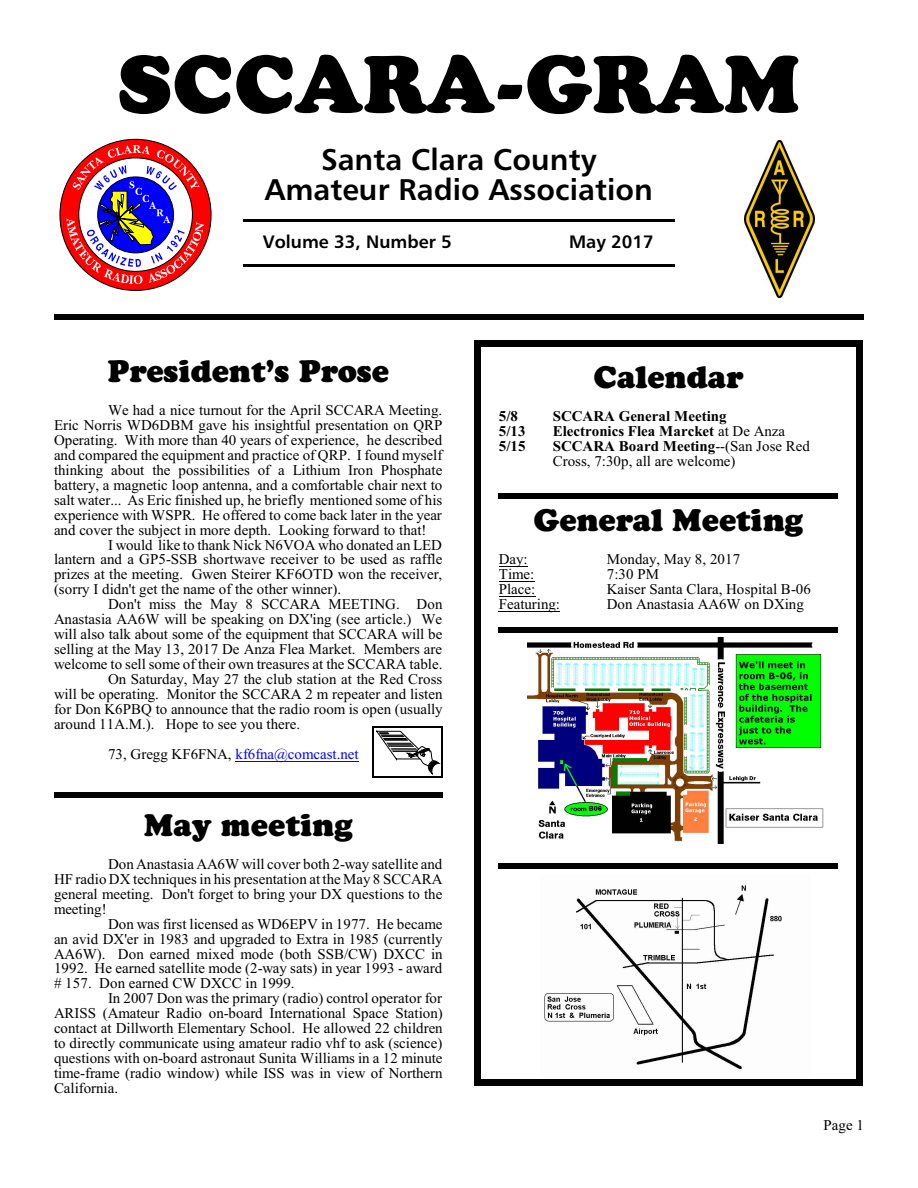
<style>
.page{position:relative;width:918px;height:1188px;background:#fff}
.page>*{position:absolute;margin:0;border:0;box-sizing:border-box;transform-origin:0 0}
.t1{font:78px "Cooper BT Black Headline";color:#000}
.t2{font:30px/30px "Humanist 777 BT Roman B,Bold";color:#000;text-align:center}
.t3{font:30px "Cooper BT Black Headline";color:#000}
.t4{font:900 30px "Cooper BT";color:#000}
.t5{font:18px "Humanist 777 BT Roman B,Bold";color:#000}
.t6{font:15px/15px "Times New Roman";color:#000;text-align:justify}
.t7{font:700 15px "Times New Roman";color:#000}
.t8{font:15px "Times New Roman";color:#00f}
.s1{color:#000}
.s2{font-weight:400}
.s3{font-weight:700}
</style>
<div class="page">
<svg style="left:499px;top:566px;width:29px;height:1px"></svg>
<hr style="left:499px;top:581px;width:35px;height:1px;background:#000">
<hr style="left:499px;top:596px;width:37px;height:1px;background:#000">
<hr style="left:499px;top:611px;width:61px;height:1px;background:#000">
<div style="left:499px;top:494px;width:339px;height:5px;background:#000"></div>
<div style="left:499px;top:628px;width:339px;height:5px;background:#000"></div>
<div style="left:499px;top:864px;width:339px;height:5px;background:#000"></div>
<div style="left:474px;top:341px;width:7px;height:744px;background:#000"></div>
<div style="left:856px;top:341px;width:7px;height:744px;background:#000"></div>
<div style="left:474px;top:341px;width:389px;height:6px;background:#000"></div>
<div style="left:474px;top:1079px;width:389px;height:6px;background:#000"></div>
<img style="left:527px;top:637px;width:297px;height:207px">
<img style="left:544px;top:885px;width:238px;height:184px">
<hr style="left:236px;top:761px;width:123px;height:1px;background:#00f">
<svg style="left:377px;top:731px;width:62px;height:43px"></svg>
<hr style="left:373px;top:726px;width:1px;height:51px;background:#000">
<hr style="left:441px;top:726px;width:2px;height:51px;background:#000">
<hr style="left:373px;top:726px;width:69px;height:2px;background:#000">
<hr style="left:373px;top:776px;width:69px;height:2px;background:#000">
<hr style="left:243px;top:219px;width:432px;height:3px;background:#000">
<hr style="left:243px;top:264px;width:432px;height:3px;background:#000">
<div style="left:54px;top:315px;width:810px;height:5px;background:#000"></div>
<div style="left:54px;top:793px;width:389px;height:5px;background:#000"></div>
<img style="left:744px;top:140px;width:70px;height:157px">
<svg style="left:60px;top:139px;width:151px;height:151px"></svg>
<h1 class="t1" style="left:118px;top:53px;width:684px">SCCARA-GRAM</h1>
<h2 class="t2" style="left:265px;top:147px;width:390px">Santa Clara County<br>Amateur Radio Association</h2>
<p class="t5" style="left:263px;top:234px;width:191px">Volume 33, Number 5</p>
<p class="t5" style="left:569px;top:234px;width:86px">May 2017</p>
<h2 class="t3" style="left:108px;top:359px;width:283px">President’s Prose</h2>
<p class="t6" style="left:54px;top:404px;width:390px;text-indent:54px">We had a nice turnout for the April SCCARA Meeting.<br>Eric Norris WD6DBM gave his insightful presentation on QRP Operating. With more than 40 years of experience, he described and compared the equipment and practice of QRP. I found myself thinking about the possibilities of a Lithium Iron Phosphate battery, a magnetic loop antenna, and a comfortable chair next to salt water... As Eric finished up, he briefly mentioned some of his experience with WSPR. He offered to come back later in the year and cover the subject in more depth. Looking forward to that!</p>
<p class="t6" style="left:54px;top:538px;width:390px;text-indent:54px">I would like to thank Nick N6VOA who donated an LED lantern and a GP5-SSB shortwave receiver to be used as raffle prizes at the meeting. Gwen Steirer KF6OTD won the receiver, (sorry I didn't get the name of the other winner).</p>
<p class="t6" style="left:108px;top:598px;width:336px">Don't miss the May 8 SCCARA MEETING. Don</p>
<p class="t6" style="left:54px;top:613px;width:390px">Anastasia AA6W will be speaking on DX'ing (see article.) We</p>
<p class="t6" style="left:54px;top:628px;width:390px">will also talk about some of the equipment that SCCARA will be</p>
<p class="t6" style="left:54px;top:643px;width:390px">selling at the May 13, 2017 De Anza Flea Market. Members are</p>
<p class="t6" style="left:54px;top:658px;width:390px">welcome to sell some of their own treasures at the SCCARA table.</p>
<p class="t6" style="left:108px;top:673px;width:336px">On Saturday, May 27 the club station at the Red Cross</p>
<p class="t6" style="left:54px;top:688px;width:390px">will be operating. Monitor the SCCARA 2 m repeater and listen</p>
<p class="t6" style="left:54px;top:703px;width:390px">for Don K6PBQ to announce that the radio room is open (usually</p>
<p class="t6" style="left:54px;top:718px;width:248px">around 11A.M.). Hope to see you there.</p>
<p class="t8" style="left:108px;top:748px;width:252px"><span class="s1">73, Gregg KF6FNA,</span> kf6fna@comcast.net</p>
<h2 class="t3" style="left:144px;top:813px;width:210px">May meeting</h2>
<p class="t6" style="left:54px;top:858px;width:390px;text-indent:54px">Don Anastasia AA6W will cover both 2-way satellite and HF radio DX techniques in his presentation at the May 8 SCCARA general meeting. Don't forget to bring your DX questions to the meeting!</p>
<p class="t6" style="left:54px;top:918px;width:390px;text-indent:54px">Don was first licensed as WD6EPV in 1977. He became an avid DX'er in 1983 and upgraded to Extra in 1985 (currently AA6W). Don earned mixed mode (both SSB/CW) DXCC in 1992. He earned satellite mode (2-way sats) in year 1993 - award # 157. Don earned CW DXCC in 1999.</p>
<p class="t6" style="left:54px;top:992px;width:390px;text-indent:54px">In 2007 Don was the primary (radio) control operator for ARISS (Amateur Radio on-board International Space Station) contact at Dillworth Elementary School. He allowed 22 children to directly communicate using amateur radio vhf to ask (science) questions with on-board astronaut Sunita Williams in a 12 minute time-frame (radio window) while ISS was in view of Northern California.</p>
<h2 class="t3" style="left:593px;top:365px;width:151px">Calendar</h2>
<p class="t7" style="left:499px;top:411px;width:21px">5/8</p>
<p class="t7" style="left:553px;top:411px;width:175px">SCCARA General Meeting</p>
<p class="t7" style="left:499px;top:426px;width:28px">5/13</p>
<p class="t7" style="left:553px;top:426px;width:234px">Electronics Flea Marcket <span class="s2">at De Anza</span></p>
<p class="t7" style="left:499px;top:441px;width:28px">5/15</p>
<p class="t6" style="left:553px;top:440px;width:259px"><span class="s3">SCCARA Board Meeting</span>--(San Jose Red<br>Cross, 7:30p, all are welcome)</p>
<h2 class="t4" style="left:534px;top:508px;width:271px">General Meeting</h2>
<p class="t6" style="left:499px;top:553px;width:30px">Day:</p>
<p class="t6" style="left:607px;top:553px;width:135px">Monday, May 8, 2017</p>
<p class="t6" style="left:499px;top:568px;width:37px">Time:</p>
<p class="t6" style="left:607px;top:568px;width:54px">7:30 PM</p>
<p class="t6" style="left:499px;top:583px;width:38px">Place:</p>
<p class="t6" style="left:607px;top:583px;width:206px">Kaiser Santa Clara, Hospital B-06</p>
<p class="t6" style="left:499px;top:598px;width:63px">Featuring:</p>
<p class="t6" style="left:607px;top:598px;width:199px">Don Anastasia AA6W on DXing</p>
<p class="t6" style="left:824px;top:1119px;width:42px">Page 1</p>
</div>
